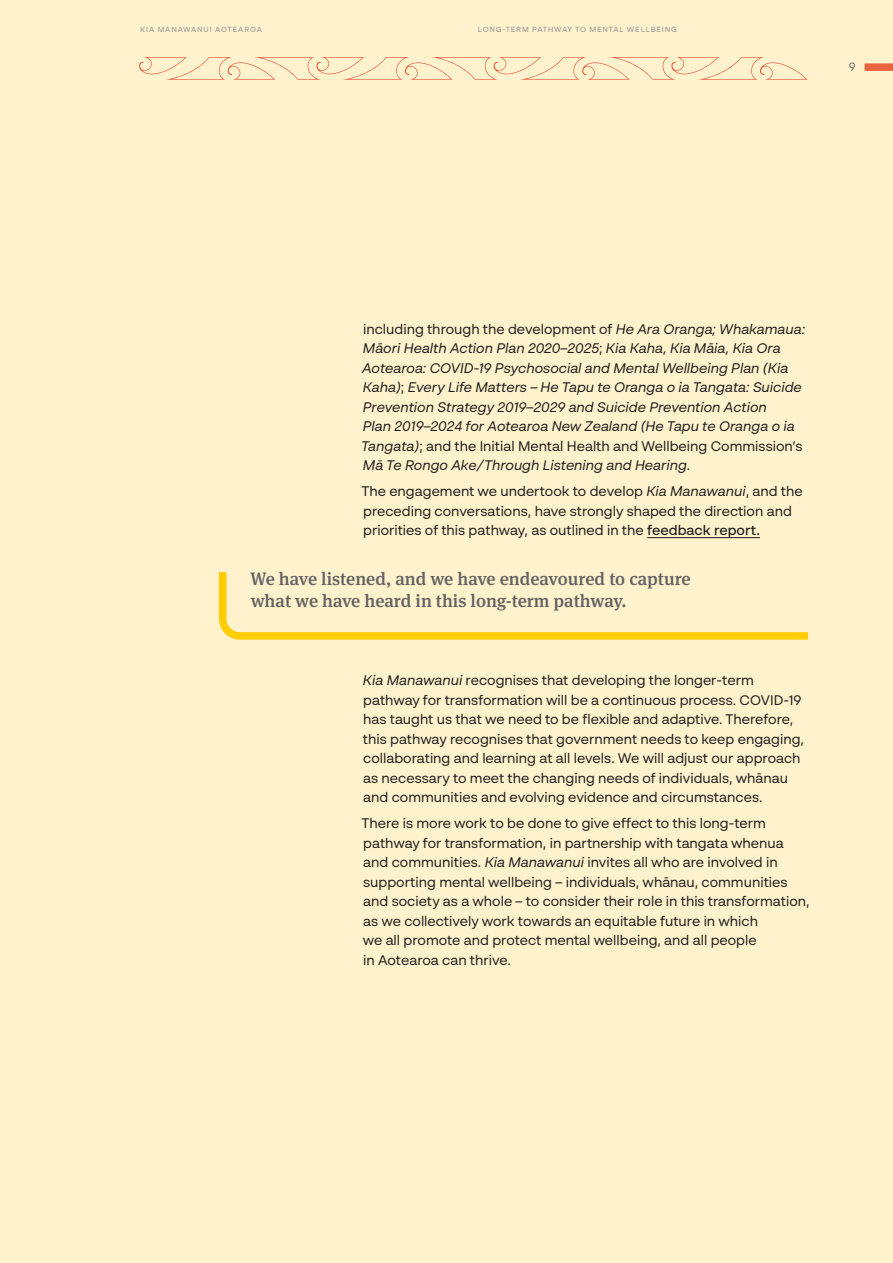
<style>
.page{position:relative;width:893px;height:1263px;background:#fff2cd}
.page>*{position:absolute;margin:0;border:0;box-sizing:border-box;transform-origin:0 0}
.Pull_quote{font:500 18px/22.5px "Meta Serif Pro";color:#646363}
.Body_text{font:13.8px/19.5px "BR Sonoma";color:#1d1d1b}
.Body_text-2{font:italic 13.8px/19.5px "BR Sonoma";color:#1d1d1b}
.t1{font:12px "BR Sonoma";color:#706f6f}
.t2{font:500 7.5px "BR Sonoma";letter-spacing:.11em;color:#9d9d9c}
.s1{font-style:normal}
.s2{font-style:italic}
.s3{font-weight:500}
</style>
<div class="page">
<hr style="left:647px;top:537px;width:113px;height:1px;background:#1d1d1b">
<svg style="left:219px;top:572px;width:589px;height:68px"></svg>
<svg style="left:139px;top:57px;width:668px;height:23px"></svg>
<div style="left:865px;top:63px;width:28px;height:8px;background:#ec643f"></div>
<p class="t2" style="left:140px;top:25px;width:123px">KIA MANAWANUI AOTEAROA</p>
<p class="t2" style="left:478px;top:25px;width:200px">LONG-TERM PATHWAY TO MENTAL WELLBEING</p>
<p class="t1" style="left:849px;top:59px;width:8px">9</p>
<p class="Body_text-2" style="left:361px;top:319px;width:446px"><span class="s1">including through the development of</span> He Ara Oranga; Whakamaua:<br>Māori Health Action Plan 2020–2025<span class="s1">;</span> Kia Kaha, Kia Māia, Kia Ora Aotearoa: COVID-19 Psychosocial and Mental Wellbeing Plan (Kia Kaha)<span class="s1">;</span> Every Life Matters – He Tapu te Oranga o ia Tangata: Suicide Prevention Strategy 2019–2029 and Suicide Prevention Action<br>Plan 2019–2024 for Aotearoa New Zealand (He Tapu te Oranga o ia Tangata)<span class="s1">; and the Initial Mental Health and Wellbeing Commission’s </span>Mā Te Rongo Ake/Through Listening and Hearing.</p>
<p class="Body_text" style="left:361px;top:481px;width:443px">The engagement we undertook to develop <span class="s2">Kia Manawanui</span>, and the preceding conversations, have strongly shaped the direction and priorities of this pathway, as outlined in the <span class="s3">feedback report.</span></p>
<p class="Pull_quote" style="left:250px;top:566px;width:442px">We have listened, and we have endeavoured to capture what we have heard in this long-term pathway.</p>
<p class="Body_text" style="left:363px;top:670px;width:443px"><span class="s2">Kia Manawanui</span> recognises that developing the longer-term pathway for transformation will be a continuous process. COVID-19 has taught us that we need to be flexible and adaptive. Therefore, this pathway recognises that government needs to keep engaging, collaborating and learning at all levels. We will adjust our approach as necessary to meet the changing needs of individuals, whānau and communities and evolving evidence and circumstances.</p>
<p class="Body_text" style="left:361px;top:813px;width:450px">There is more work to be done to give effect to this long-term pathway for transformation, in partnership with tangata whenua and communities. <span class="s2">Kia Manawanui</span> invites all who are involved in supporting mental wellbeing – individuals, whānau, communities and society as a whole – to consider their role in this transformation, as we collectively work towards an equitable future in which<br>we all promote and protect mental wellbeing, and all people<br>in Aotearoa can thrive.</p>
</div>
